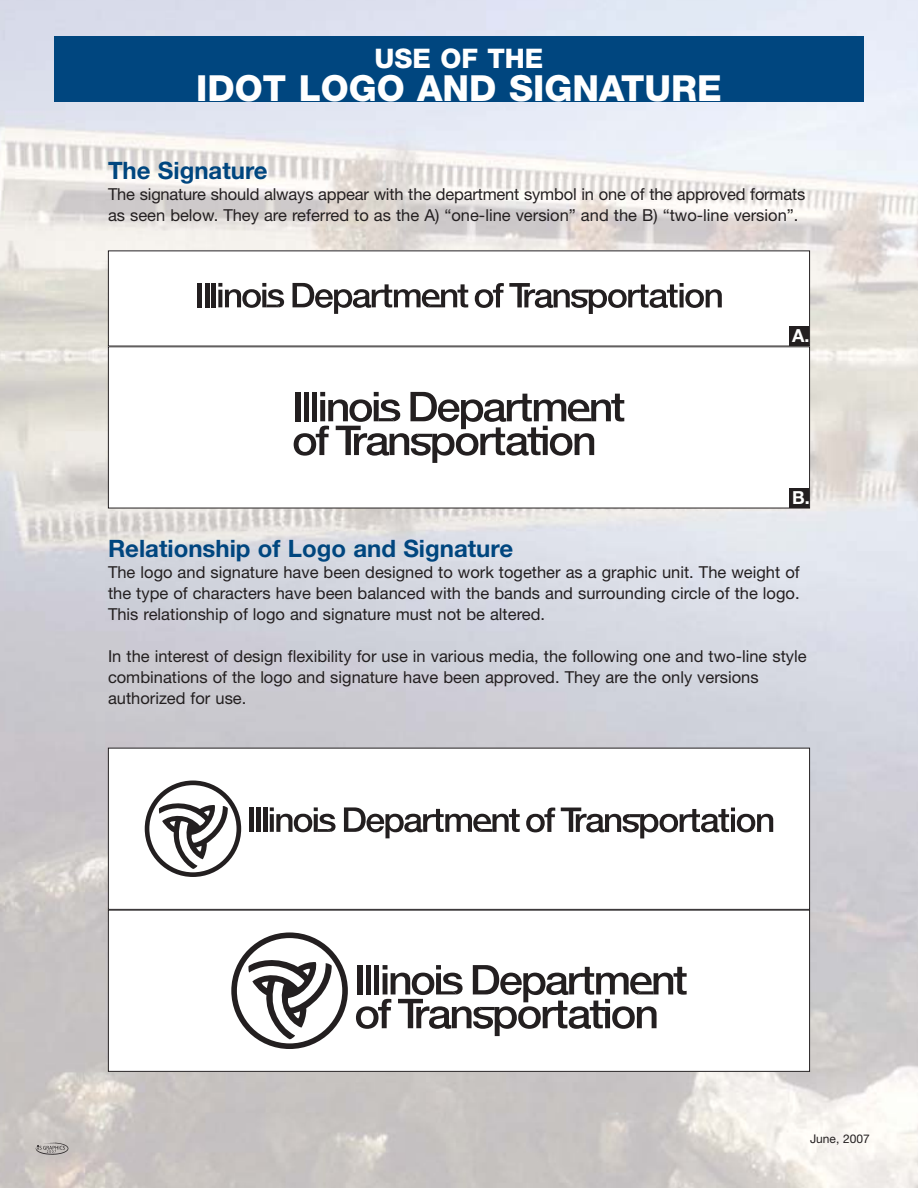
<style>
.page{position:relative;width:918px;height:1188px;background:#fff}
.page>*{position:absolute;margin:0;border:0;box-sizing:border-box;transform-origin:0 0}
.t1{font:800 36px "Helvetica Neue";color:#fff}
.t2{font:800 27px "Helvetica Neue";color:#fff}
.t3{font:700 24px "Helvetica Neue";color:#00467f}
.t4{font:700 18px "Helvetica Neue";color:#fff}
.t5{font:16.5px/21px "Helvetica Neue";color:#231f20}
.t6{font:12px "Helvetica Neue";color:#231f20}
</style>
<div class="page">
<img style="left:0;top:0;width:918px;height:1188px">
<div style="left:54px;top:36px;width:810px;height:65px;background:#00467f"></div>
<div style="left:108px;top:251px;width:702px;height:95px;background:#fff"></div>
<hr style="left:198px;top:283px;width:4px;height:24px;background:#231f20">
<hr style="left:205px;top:283px;width:4px;height:24px;background:#231f20">
<hr style="left:212px;top:283px;width:4px;height:24px;background:#231f20">
<svg style="left:218px;top:283px;width:66px;height:25px"></svg>
<svg style="left:293px;top:283px;width:175px;height:31px"></svg>
<svg style="left:475px;top:283px;width:247px;height:31px"></svg>
<div style="left:789px;top:326px;width:20px;height:20px;background:#231f20"></div>
<div style="left:108px;top:347px;width:702px;height:161px;background:#fff"></div>
<svg style="left:294px;top:392px;width:330px;height:71px"></svg>
<div style="left:789px;top:488px;width:20px;height:20px;background:#231f20"></div>
<div style="left:108px;top:910px;width:702px;height:161px;background:#fff"></div>
<svg style="left:356px;top:965px;width:331px;height:71px"></svg>
<svg style="left:231px;top:932px;width:117px;height:117px"></svg>
<div style="left:108px;top:910px;width:702px;height:162px;border:1px solid #231f20"></div>
<div style="left:108px;top:748px;width:702px;height:161px;background:#fff"></div>
<div style="left:249px;top:807px;width:5px;height:25px;background:#231f20"></div>
<div style="left:256px;top:807px;width:5px;height:25px;background:#231f20"></div>
<hr style="left:263px;top:807px;width:4px;height:25px;background:#231f20">
<svg style="left:526px;top:808px;width:29px;height:24px"></svg>
<svg style="left:270px;top:807px;width:66px;height:25px"></svg>
<svg style="left:344px;top:807px;width:176px;height:31px"></svg>
<svg style="left:561px;top:808px;width:212px;height:30px"></svg>
<svg style="left:145px;top:781px;width:96px;height:96px"></svg>
<div style="left:108px;top:748px;width:702px;height:162px;border:1px solid #231f20"></div>
<img style="left:32px;top:1142px;width:40px;height:13px">
<h2 class="t2" style="left:375px;top:49px;width:170px">USE OF THE</h2>
<h1 class="t1" style="left:196px;top:75px;width:527px">IDOT LOGO AND SIGNATURE</h1>
<h3 class="t3" style="left:108px;top:162px;width:161px">The Signature</h3>
<p class="t5" style="left:108px;top:185px;width:699px">The signature should always appear with the department symbol in one of the approved formats as seen below. They are referred to as the A) “one-line version” and the B) “two-line version”.</p>
<p class="t4" style="left:792px;top:329px;width:19px">A.</p>
<p class="t4" style="left:792px;top:491px;width:19px">B.</p>
<h3 class="t3" style="left:108px;top:540px;width:407px">Relationship of Logo and Signature</h3>
<p class="t5" style="left:108px;top:563px;width:693px;text-align:justify">The logo and signature have been designed to work together as a graphic unit. The weight of the type of characters have been balanced with the bands and surrounding circle of the logo.<br>This relationship of logo and signature must not be altered.</p>
<p class="t5" style="left:108px;top:647px;width:700px">In the interest of design flexibility for use in various media, the following one and two-line style combinations of the logo and signature have been approved. They are the only versions authorized for use.</p>
<p class="t6" style="left:810px;top:1134px;width:61px">June, 2007</p>
</div>
